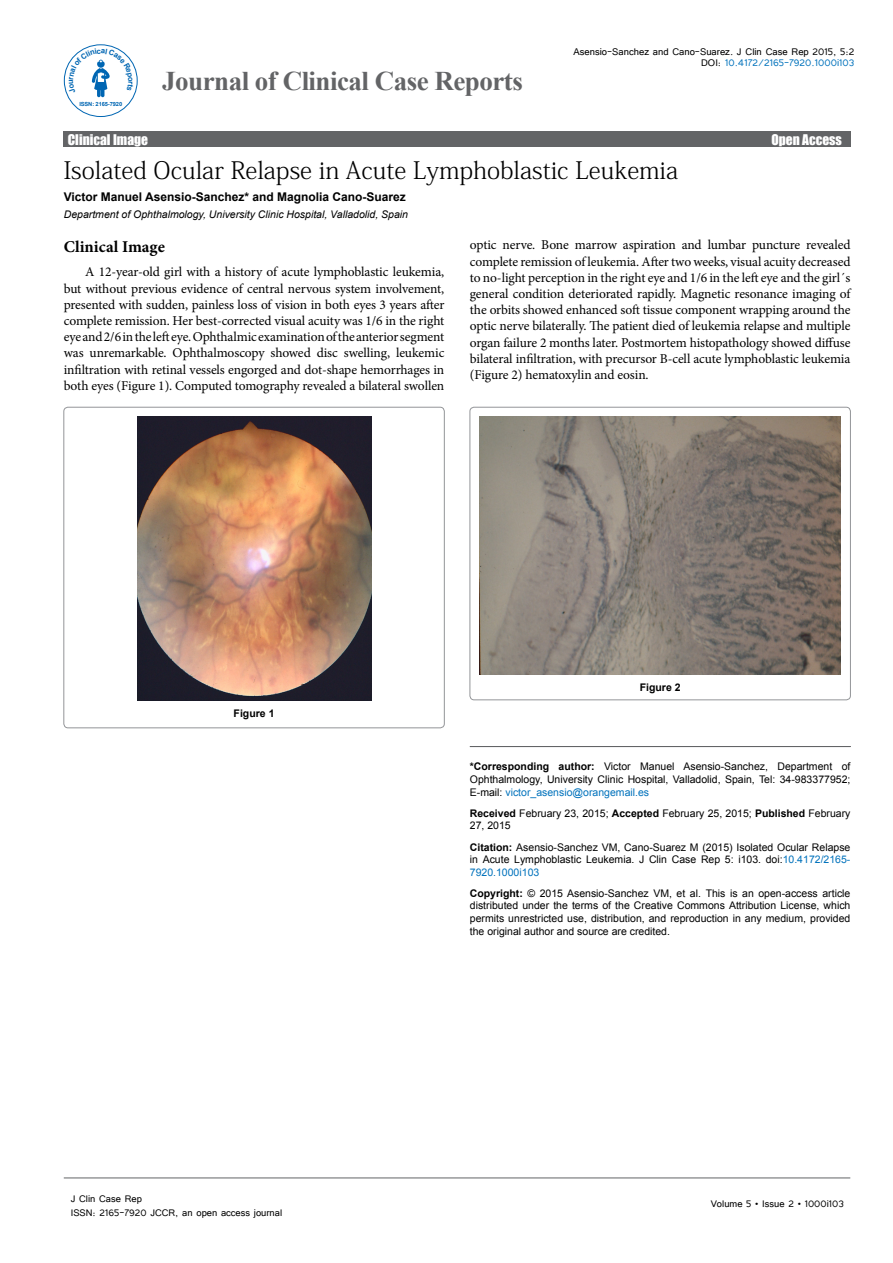
<style>
.page{position:relative;width:893px;height:1263px;background:#fff}
.page>*{position:absolute;margin:0;border:0;box-sizing:border-box;transform-origin:0 0}
.t1{font:700 27px "Times New Roman";letter-spacing:-.02em;color:#636466}
.t2{font:24px "Adobe Fangsong Std";color:#000}
.Hedding{font:700 16.5px "Minion Pro";color:#000}
.t3{font:13.5px/16.2px "Minion Pro";letter-spacing:-.01em;color:#000;text-align:justify}
.t4{font:13.5px "Impact";color:#fff}
.t5{font:12.15px/11.2px "Tunga";color:#000;text-align:right}
.t6{font:12px/14.4px "Tunga";color:#000}
.t7{font:700 12px "Arial";color:#000}
.t8{font:10.5px/12.6px "Arial";color:#000;text-align:justify}
.t9{font:italic 10.5px "Arial";color:#000}
.t10{font:700 10.5px "Arial";color:#000}
.t11{font:700 5.7px "Arial";letter-spacing:-.02em;color:#0066b3}
.s1{color:#0072bc}
.s2{font-weight:700}
</style>
<div class="page">
<div style="left:63px;top:131px;width:787px;height:16px;background:#636466"></div>
<hr style="left:64px;top:1178px;width:786px;height:1px;background:#636466">
<hr style="left:470px;top:746px;width:380px;height:1px;background:#636466">
<div style="left:64px;top:407px;width:380px;height:321px;border:1px solid #939598;border-radius:4px"></div>
<img style="left:137px;top:416px;width:234px;height:285px">
<div style="left:470px;top:407px;width:380px;height:293px;border:1px solid #939598;border-radius:4px"></div>
<img style="left:479px;top:416px;width:362px;height:259px">
<div style="left:64px;top:44px;width:74px;height:73px;border:1px solid #0066b3;border-radius:50%"></div>
<svg style="left:69px;top:49px;width:64px;height:48px"></svg>
<p class="t11" style="left:79px;top:100px;width:44px">ISSN: 2165-7920</p>
<h1 class="t1" style="left:162px;top:62px;width:362px">Journal of Clinical Case Reports</h1>
<p class="t5" style="left:573px;top:45px;width:282px">Asensio-Sanchez and Cano-Suarez. J Clin Case Rep 2015, 5:2<br>DOI: <span class="s1">10.4172/2165-7920.1000i103</span></p>
<p class="t4" style="left:68px;top:129px;width:82px">Clinical Image</p>
<p class="t4" style="left:771px;top:129px;width:72px">Open Access</p>
<p class="t2" style="left:64px;top:155px;width:616px">Isolated Ocular Relapse in Acute Lymphoblastic Leukemia</p>
<p class="t7" style="left:64px;top:189px;width:344px">Victor Manuel Asensio-Sanchez* and Magnolia Cano-Suarez</p>
<p class="t9" style="left:64px;top:208px;width:346px">Department of Ophthalmology, University Clinic Hospital, Valladolid, Spain</p>
<p class="Hedding" style="left:64px;top:235px;width:103px">Clinical Image</p>
<p class="t3" style="left:64px;top:264px;width:382px;text-indent:21px">A 12-year-old girl with a history of acute lymphoblastic leukemia, but without previous evidence of central nervous system involvement, presented with sudden, painless loss of vision in both eyes 3 years after complete remission. Her best-corrected visual acuity was 1/6 in the right eye and 2/6 in the left eye. Ophthalmic examination of the anterior segment was unremarkable. Ophthalmoscopy showed disc swelling, leukemic infiltration with retinal vessels engorged and dot-shape hemorrhages in both eyes (Figure 1). Computed tomography revealed a bilateral swollen</p>
<p class="t3" style="left:470px;top:237px;width:382px">optic nerve. Bone marrow aspiration and lumbar puncture revealed complete remission of leukemia. After two weeks, visual acuity decreased to no-light perception in the right eye and 1/6 in the left eye and the girl´s general condition deteriorated rapidly. Magnetic resonance imaging of the orbits showed enhanced soft tissue component wrapping around the optic nerve bilaterally. The patient died of leukemia relapse and multiple organ failure 2 months later. Postmortem histopathology showed diffuse bilateral infiltration, with precursor B-cell acute lymphoblastic leukemia (Figure 2) hematoxylin and eosin.</p>
<p class="t10" style="left:234px;top:706px;width:42px">Figure 1</p>
<p class="t6" style="left:71px;top:1190px;width:213px">J Clin Case Rep<br>ISSN: 2165-7920 JCCR, an open access journal</p>
<p class="t10" style="left:640px;top:680px;width:42px">Figure 2</p>
<p class="t8" style="left:470px;top:760px;width:382px"><span class="s2">*Corresponding author:</span> Victor Manuel Asensio-Sanchez, Department of Ophthalmology, University Clinic Hospital, Valladolid, Spain, Tel: 34-983377952; E-mail: <span class="s1">victor_asensio@orangemail.es</span></p>
<p class="t8" style="left:470px;top:807px;width:382px"><span class="s2">Received</span> February 23, 2015; <span class="s2">Accepted</span> February 25, 2015; <span class="s2">Published</span> February<br>27, 2015</p>
<p class="t8" style="left:470px;top:841px;width:382px"><span class="s2">Citation:</span> Asensio-Sanchez VM, Cano-Suarez M (2015) Isolated Ocular Relapse in Acute Lymphoblastic Leukemia. J Clin Case Rep 5: i103. doi:<span class="s1">10.4172/2165- 7920.1000i103</span></p>
<p class="t8" style="left:470px;top:887px;width:382px"><span class="s2">Copyright:</span> © 2015 Asensio-Sanchez VM, et al. This is an open-access article distributed under the terms of the Creative Commons Attribution License, which permits unrestricted use, distribution, and reproduction in any medium, provided the original author and source are credited.</p>
<p class="t6" style="left:711px;top:1196px;width:135px">Volume 5 • Issue 2 • 1000i103</p>
</div>
